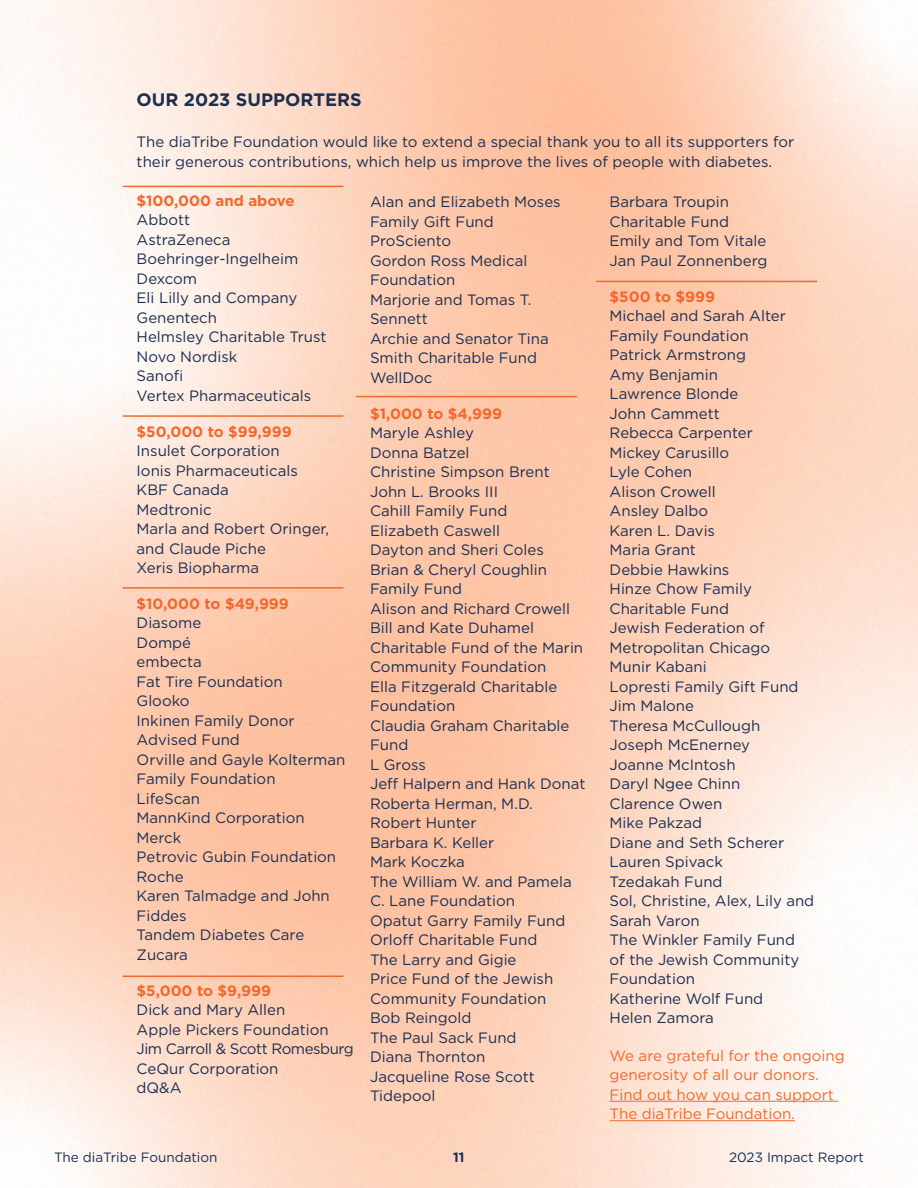
<style>
.page{position:relative;width:918px;height:1188px;background:#fff}
.page>*{position:absolute;margin:0;border:0;box-sizing:border-box;transform-origin:0 0}
.t1{font:700 18px "Gotham";color:#1a2e51}
.t2{font:15px/19.5px "Gotham";color:#1a2e51}
.t3{font:15px/19.5px "Gotham";color:#f2682c}
.t4{font:700 15px "Gotham";color:#f2682c}
.t5{font:13.5px "Gotham";color:#1a2e51}
.t6{font:700 13.5px "Gotham";color:#1a2e51}
</style>
<div class="page">
<hr style="left:123px;top:186px;width:220px;height:1px;background:#f2682c">
<hr style="left:123px;top:415px;width:220px;height:2px;background:#f2682c">
<hr style="left:123px;top:587px;width:220px;height:2px;background:#f2682c">
<hr style="left:123px;top:976px;width:220px;height:1px;background:#f2682c">
<hr style="left:356px;top:396px;width:221px;height:1px;background:#f2682c">
<hr style="left:596px;top:281px;width:221px;height:1px;background:#f2682c">
<hr style="left:610px;top:1101px;width:228px;height:1px;background:#f2682c">
<hr style="left:610px;top:1120px;width:185px;height:1px;background:#f2682c">
<p class="t1" style="left:137px;top:88px;width:227px">OUR 2023 SUPPORTERS</p>
<p class="t2" style="left:137px;top:132px;width:659px">The diaTribe Foundation would like to extend a special thank you to all its supporters for their generous contributions, which help us improve the lives of people with diabetes.</p>
<p class="t4" style="left:137px;top:191px;width:160px">$100,000 and above</p>
<p class="t2" style="left:137px;top:210px;width:191px">Abbott<br>AstraZeneca<br>Boehringer-Ingelheim<br>Dexcom<br>Eli Lilly and Company<br>Genentech<br>Helmsley Charitable Trust<br>Novo Nordisk<br>Sanofi<br>Vertex Pharmaceuticals</p>
<p class="t4" style="left:137px;top:421px;width:157px">$50,000 to $99,999</p>
<p class="t2" style="left:137px;top:441px;width:194px">Insulet Corporation<br>Ionis Pharmaceuticals<br>KBF Canada<br>Medtronic<br>Marla and Robert Oringer, and Claude Piche<br>Xeris Biopharma</p>
<p class="t4" style="left:137px;top:594px;width:154px">$10,000 to $49,999</p>
<p class="t2" style="left:137px;top:613px;width:210px">Diasome<br>Dompé<br>embecta<br>Fat Tire Foundation<br>Glooko<br>Inkinen Family Donor<br>Advised Fund<br>Orville and Gayle Kolterman<br>Family Foundation<br>LifeScan<br>MannKind Corporation<br>Merck<br>Petrovic Gubin Foundation<br>Roche<br>Karen Talmadge and John<br>Fiddes<br>Tandem Diabetes Care<br>Zucara</p>
<p class="t4" style="left:137px;top:980px;width:136px">$5,000 to $9,999</p>
<p class="t2" style="left:137px;top:1000px;width:219px">Dick and Mary Allen<br>Apple Pickers Foundation<br>Jim Carroll &amp; Scott Romesburg<br>CeQur Corporation<br>dQ&amp;A</p>
<p class="t2" style="left:370px;top:192px;width:192px">Alan and Elizabeth Moses<br>Family Gift Fund<br>ProSciento<br>Gordon Ross Medical<br>Foundation<br>Marjorie and Tomas T.<br>Sennett<br>Archie and Senator Tina<br>Smith Charitable Fund<br>WellDoc</p>
<p class="t4" style="left:370px;top:403px;width:133px">$1,000 to $4,999</p>
<p class="t2" style="left:370px;top:423px;width:217px">Maryle Ashley<br>Donna Batzel<br>Christine Simpson Brent<br>John L. Brooks III<br>Cahill Family Fund<br>Elizabeth Caswell<br>Dayton and Sheri Coles<br>Brian &amp; Cheryl Coughlin<br>Family Fund<br>Alison and Richard Crowell<br>Bill and Kate Duhamel<br>Charitable Fund of the Marin<br>Community Foundation<br>Ella Fitzgerald Charitable<br>Foundation<br>Claudia Graham Charitable<br>Fund<br>L Gross<br>Jeff Halpern and Hank Donat<br>Roberta Herman, M.D.<br>Robert Hunter<br>Barbara K. Keller<br>Mark Koczka<br>The William W. and Pamela<br>C. Lane Foundation<br>Opatut Garry Family Fund<br>Orloff Charitable Fund<br>The Larry and Gigie<br>Price Fund of the Jewish<br>Community Foundation<br>Bob Reingold<br>The Paul Sack Fund<br>Diana Thornton<br>Jacqueline Rose Scott<br>Tidepool</p>
<p class="t2" style="left:610px;top:192px;width:159px">Barbara Troupin<br>Charitable Fund<br>Emily and Tom Vitale<br>Jan Paul Zonnenberg</p>
<p class="t4" style="left:610px;top:286px;width:107px">$500 to $999</p>
<p class="t2" style="left:610px;top:306px;width:206px">Michael and Sarah Alter<br>Family Foundation<br>Patrick Armstrong<br>Amy Benjamin<br>Lawrence Blonde<br>John Cammett<br>Rebecca Carpenter<br>Mickey Carusillo<br>Lyle Cohen<br>Alison Crowell<br>Ansley Dalbo<br>Karen L. Davis<br>Maria Grant<br>Debbie Hawkins<br>Hinze Chow Family<br>Charitable Fund<br>Jewish Federation of<br>Metropolitan Chicago<br>Munir Kabani<br>Lopresti Family Gift Fund<br>Jim Malone<br>Theresa McCullough<br>Joseph McEnerney<br>Joanne McIntosh<br>Daryl Ngee Chinn<br>Clarence Owen<br>Mike Pakzad<br>Diane and Seth Scherer<br>Lauren Spivack<br>Tzedakah Fund<br>Sol, Christine, Alex, Lily and<br>Sarah Varon<br>The Winkler Family Fund<br>of the Jewish Community<br>Foundation<br>Katherine Wolf Fund<br>Helen Zamora</p>
<p class="t3" style="left:610px;top:1045px;width:237px">We are grateful for the ongoing generosity of all our donors.<br>Find out how you can support<br>The diaTribe Foundation.</p>
<p class="t5" style="left:54px;top:1149px;width:165px">The diaTribe Foundation</p>
<p class="t6" style="left:453px;top:1148px;width:13px">11</p>
<p class="t5" style="left:729px;top:1149px;width:136px">2023 Impact Report</p>
</div>
